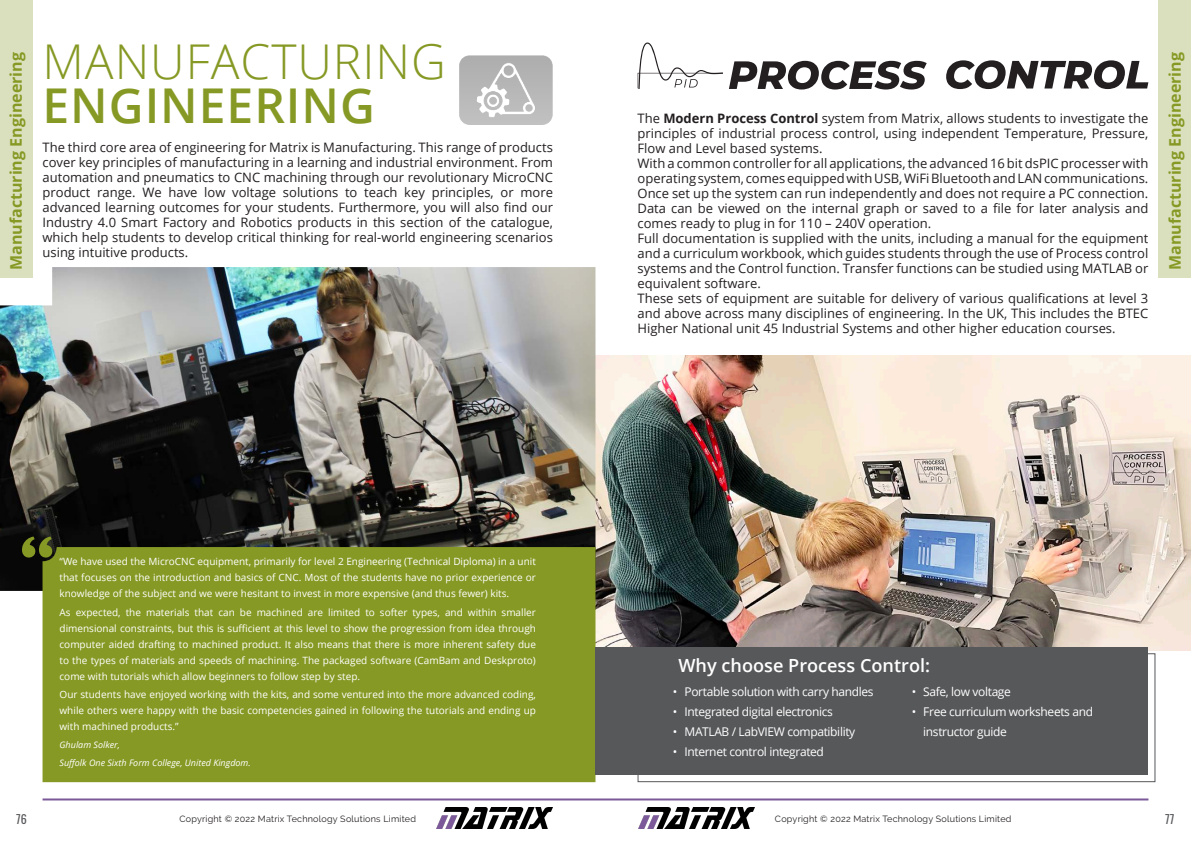
<style>
.page{position:relative;width:1191px;height:842px;background:#fff}
.page>*{position:absolute;margin:0;border:0;box-sizing:border-box;transform-origin:0 0}
.Matrix_Lab_Headers{font:300 48px/43.9px "Open Sans";letter-spacing:.02em;color:#869924}
.Learning_Objectives{font:600 18.1px "Open Sans";color:#fff}
.Product_Header{font:700 16px "Open Sans";color:#869924}
.Intro_Page_Text{font:13px/15px "Open Sans";color:#231f20;text-align:justify}
.t1{font:12px/20px "Open Sans";letter-spacing:-.03em;color:#fff}
.t2{font:12px "Oswald";color:#58595b}
.t3{font:10px/16px "Open Sans";color:#fff;text-align:justify}
.t4{font:9px "Raleway";letter-spacing:.025em;color:#231f20}
.Quote_Author{font:italic 9px "Open Sans";color:#fff}
.s1{font-weight:600}
.s2{font-weight:700}
</style>
<div class="page">
<img style="left:595px;top:355px;width:596px;height:295px">
<hr style="left:43px;top:798px;width:1105px;height:2px;background:#7b5999">
<img style="left:437px;top:807px;width:115px;height:21px">
<img style="left:639px;top:807px;width:115px;height:21px">
<img style="left:0;top:267px;width:595px;height:324px">
<div style="left:43px;top:547px;width:552px;height:235px;background:#869924"></div>
<img style="left:460px;top:55px;width:93px;height:69px">
<svg style="left:22px;top:536px;width:31px;height:22px"></svg>
<div style="left:595px;top:647px;width:553px;height:128px;background:#57585a"></div>
<div style="left:637px;top:653px;width:518px;height:129px;border:1px solid #57585a"></div>
<svg style="left:637px;top:43px;width:86px;height:45px"></svg>
<svg style="left:729px;top:61px;width:197px;height:29px"></svg>
<svg style="left:946px;top:60px;width:202px;height:29px"></svg>
<div style="left:0;top:0;width:33px;height:278px;background:#dae0bd"></div>
<div style="left:1158px;top:0;width:33px;height:278px;background:#dae0bd"></div>
<p class="Matrix_Lab_Headers" style="left:43px;top:39px;width:405px">MANUFACTURING<br><span class="s1">ENGINEERING</span></p>
<p class="Intro_Page_Text" style="left:43px;top:139px;width:512px">The third core area of engineering for Matrix is Manufacturing. This range of products cover key principles of manufacturing in a learning and industrial environment. From automation and pneumatics to CNC machining through our revolutionary MicroCNC product range. We have low voltage solutions to teach key principles, or more advanced learning outcomes for your students. Furthermore, you will also find our Industry 4.0 Smart Factory and Robotics products in this section of the catalogue, which help students to develop critical thinking for real-world engineering scenarios using intuitive products.</p>
<p class="Product_Header" style="left:5px;top:270px;width:219px;rotate:-90deg">Manufacturing Engineering</p>
<p class="Product_Header" style="left:1163px;top:270px;width:219px;rotate:-90deg">Manufacturing Engineering</p>
<p class="Intro_Page_Text" style="left:637px;top:111px;width:512px">The <span class="s2">Modern Process Control</span> system from Matrix, allows students to investigate the principles of industrial process control, using independent Temperature, Pressure, Flow and Level based systems.</p>
<p class="Intro_Page_Text" style="left:637px;top:156px;width:512px">With a common controller for all applications, the advanced 16 bit dsPIC processer with operating system, comes equipped with USB, WiFi Bluetooth and LAN communications.<br>Once set up the system can run independently and does not require a PC connection.<br>Data can be viewed on the internal graph or saved to a file for later analysis and comes ready to plug in for 110 – 240V operation.</p>
<p class="Intro_Page_Text" style="left:637px;top:231px;width:512px">Full documentation is supplied with the units, including a manual for the equipment and a curriculum workbook, which guides students through the use of Process control systems and the Control function. Transfer functions can be studied using MATLAB or equivalent software.</p>
<p class="Intro_Page_Text" style="left:637px;top:291px;width:512px">These sets of equipment are suitable for delivery of various qualifications at level 3 and above across many disciplines of engineering. In the UK, This includes the BTEC Higher National unit 45 Industrial Systems and other higher education courses.</p>
<p class="t3" style="left:60px;top:553px;width:478px">“We have used the MicroCNC equipment, primarily for level 2 Engineering (Technical Diploma) in a unit that focuses on the introduction and basics of CNC. Most of the students have no prior experience or knowledge of the subject and we were hesitant to invest in more expensive (and thus fewer) kits.</p>
<p class="t3" style="left:60px;top:604px;width:478px">As expected, the materials that can be machined are limited to softer types, and within smaller dimensional constraints, but this is sufficient at this level to show the progression from idea through computer aided drafting to machined product. It also means that there is more inherent safety due to the types of materials and speeds of machining. The packaged software (CamBam and Deskproto) come with tutorials which allow beginners to follow step by step.</p>
<p class="t3" style="left:60px;top:687px;width:478px">Our students have enjoyed working with the kits, and some ventured into the more advanced coding, while others were happy with the basic competencies gained in following the tutorials and ending up with machined products.”</p>
<p class="Quote_Author" style="left:60px;top:739px;width:62px">Ghulam Solker,</p>
<p class="Quote_Author" style="left:60px;top:757px;width:193px">Suffolk One Sixth Form College, United Kingdom.</p>
<p class="Learning_Objectives" style="left:678px;top:653px;width:253px">Why choose Process Control:</p>
<p class="t1" style="left:911px;top:681px;width:101px">• Safe, low voltage</p>
<p class="t1" style="left:923px;top:701px;width:171px;text-indent:-12px">• Free curriculum worksheets and instructor guide</p>
<p class="t1" style="left:673px;top:681px;width:202px">• Portable solution with carry handles</p>
<p class="t1" style="left:673px;top:701px;width:161px">• Integrated digital electronics</p>
<p class="t1" style="left:673px;top:721px;width:184px">• MATLAB / LabVIEW compatibility</p>
<p class="t1" style="left:673px;top:741px;width:152px">• Internet control integrated</p>
<p class="t2" style="left:16px;top:808px;width:12px">76</p>
<p class="t4" style="left:179px;top:814px;width:238px">Copyright © 2022 Matrix Technology Solutions Limited</p>
<p class="t4" style="left:775px;top:814px;width:238px">Copyright © 2022 Matrix Technology Solutions Limited</p>
<p class="t2" style="left:1165px;top:808px;width:11px">77</p>
</div>
